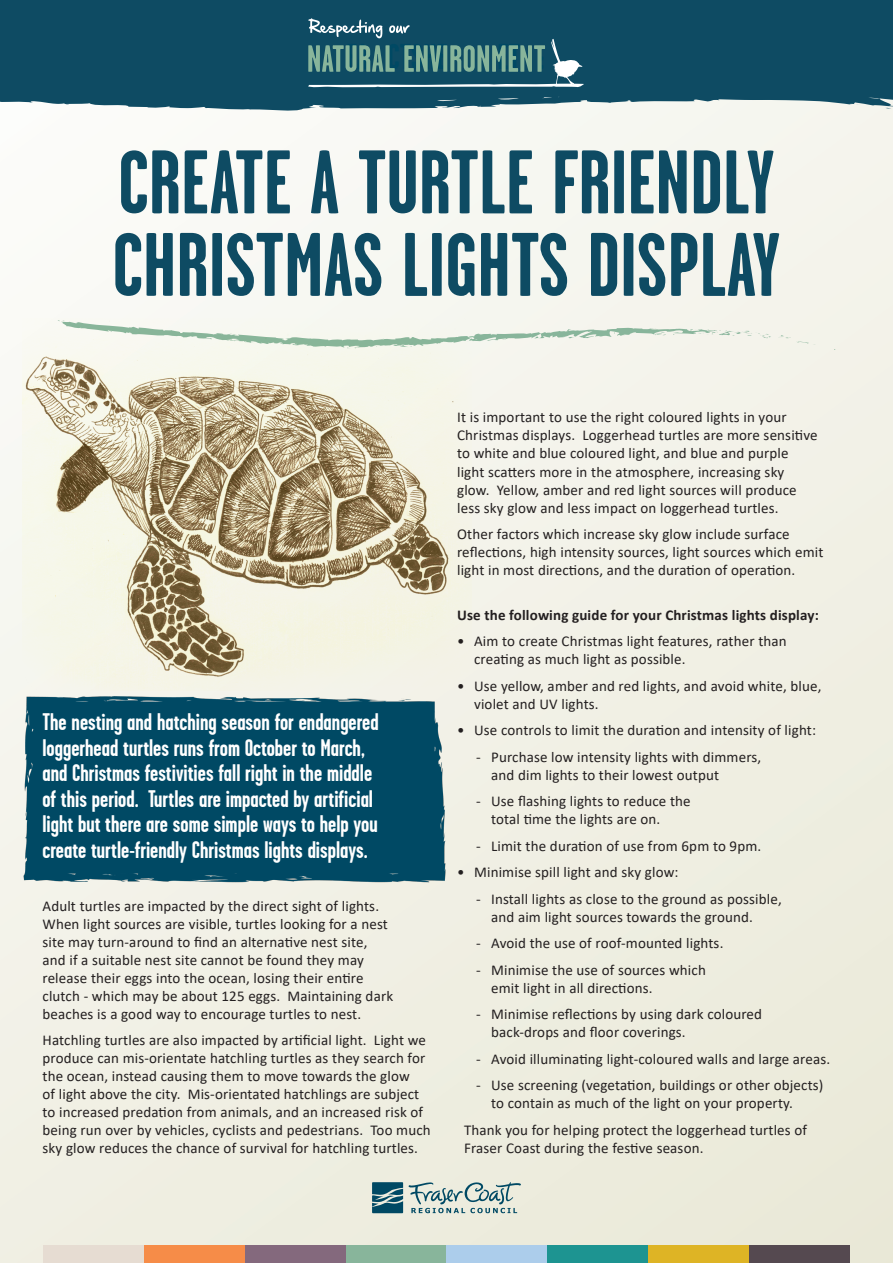
<style>
.page{position:relative;width:893px;height:1263px;background:#fff}
.page>*{position:absolute;margin:0;border:0;box-sizing:border-box;transform-origin:0 0}
.Main_Heading{font:700 90px/82.5px "Garage Gothic";color:#0e4b63}
.t1{font:700 24px/25.5px "Garage Gothic";color:#fff}
.t2{font:15px/18px "Calibri";letter-spacing:.01em;color:#231f20}
.t3{font:700 15px "Calibri";letter-spacing:.01em;color:#231f20}
</style>
<div class="page">
<div style="left:0;top:0;width:893px;height:1263px;background:linear-gradient(to right,#f5f5ed,#efeee2)"></div>
<svg style="left:372px;top:1182px;width:149px;height:31px;background:#9cb4b4"></svg>
<svg style="left:0;top:0;width:893px;height:111px;background:#1e576d"></svg>
<div style="left:43px;top:1245px;width:101px;height:18px;background:#e6dcd2"></div>
<div style="left:144px;top:1245px;width:100px;height:18px;background:#f68c48"></div>
<div style="left:244px;top:1245px;width:101px;height:18px;background:#84697d"></div>
<div style="left:345px;top:1245px;width:101px;height:18px;background:#88b59b"></div>
<div style="left:446px;top:1245px;width:101px;height:18px;background:#accdeb"></div>
<div style="left:547px;top:1245px;width:101px;height:18px;background:#1d9491"></div>
<div style="left:648px;top:1245px;width:101px;height:18px;background:#deb425"></div>
<div style="left:749px;top:1245px;width:101px;height:18px;background:#554950"></div>
<svg style="left:308px;top:18px;width:276px;height:70px;background:#366c79"></svg>
<svg style="left:778px;top:335px;width:37px;height:11px"></svg>
<svg style="left:472px;top:320px;width:300px;height:28px;background:#e6ebe2"></svg>
<img style="left:0;top:682px;width:457px;height:213px">
<img style="left:23px;top:318px;width:449px;height:373px">
<p class="Main_Heading" style="left:112px;top:142px;width:670px">CREATE A TURTLE FRIENDLY<br>CHRISTMAS LIGHTS DISPLAY</p>
<p class="t1" style="left:43px;top:709px;width:338px">The nesting and hatching season for endangered loggerhead turtles runs from October to March, and Christmas festivities fall right in the middle of this period. Turtles are impacted by artificial light but there are some simple ways to help you create turtle-friendly Christmas lights displays.</p>
<p class="t2" style="left:43px;top:896px;width:352px">Adult turtles are impacted by the direct sight of lights.<br>When light sources are visible, turtles looking for a nest site may turn-around to find an alternative nest site, and if a suitable nest site cannot be found they may release their eggs into the ocean, losing their entire clutch - which may be about 125 eggs. Maintaining dark beaches is a good way to encourage turtles to nest.</p>
<p class="t2" style="left:43px;top:1031px;width:390px">Hatchling turtles are also impacted by artificial light. Light we produce can mis-orientate hatchling turtles as they search for the ocean, instead causing them to move towards the glow<br>of light above the city. Mis-orientated hatchlings are subject to increased predation from animals, and an increased risk of being run over by vehicles, cyclists and pedestrians. Too much sky glow reduces the chance of survival for hatchling turtles.</p>
<p class="t2" style="left:457px;top:408px;width:362px">It is important to use the right coloured lights in your Christmas displays. Loggerhead turtles are more sensitive to white and blue coloured light, and blue and purple light scatters more in the atmosphere, increasing sky glow. Yellow, amber and red light sources will produce less sky glow and less impact on loggerhead turtles.</p>
<p class="t2" style="left:457px;top:525px;width:368px">Other factors which increase sky glow include surface reflections, high intensity sources, light sources which emit light in most directions, and the duration of operation.</p>
<p class="t3" style="left:457px;top:604px;width:363px">Use the following guide for your Christmas lights display:</p>
<p class="t2" style="left:474px;top:632px;width:314px;text-indent:-17px">• Aim to create Christmas light features, rather than creating as much light as possible.</p>
<p class="t2" style="left:474px;top:676px;width:349px;text-indent:-17px">• Use yellow, amber and red lights, and avoid white, blue, violet and UV lights.</p>
<p class="t2" style="left:457px;top:721px;width:360px">• Use controls to limit the duration and intensity of light:</p>
<p class="t2" style="left:491px;top:747px;width:272px;text-indent:-13px">̵ Purchase low intensity lights with dimmers, and dim lights to their lowest output</p>
<p class="t2" style="left:491px;top:792px;width:201px;text-indent:-13px">̵ Use flashing lights to reduce the total time the lights are on.</p>
<p class="t2" style="left:478px;top:836px;width:284px">̵ Limit the duration of use from 6pm to 9pm.</p>
<p class="t2" style="left:457px;top:863px;width:223px">• Minimise spill light and sky glow:</p>
<p class="t2" style="left:491px;top:889px;width:292px;text-indent:-13px">̵ Install lights as close to the ground as possible, and aim light sources towards the ground.</p>
<p class="t2" style="left:478px;top:934px;width:247px">̵ Avoid the use of roof-mounted lights.</p>
<p class="t2" style="left:491px;top:960px;width:216px;text-indent:-13px">̵ Minimise the use of sources which emit light in all directions.</p>
<p class="t2" style="left:491px;top:1005px;width:272px;text-indent:-13px">̵ Minimise reflections by using dark coloured back-drops and floor coverings.</p>
<p class="t2" style="left:478px;top:1049px;width:353px">̵ Avoid illuminating light-coloured walls and large areas.</p>
<p class="t2" style="left:491px;top:1076px;width:334px;text-indent:-13px">̵ Use screening (vegetation, buildings or other objects) to contain as much of the light on your property.</p>
<p class="t2" style="left:464px;top:1120px;width:344px">Thank you for helping protect the loggerhead turtles of<br>Fraser Coast during the festive season.</p>
</div>
